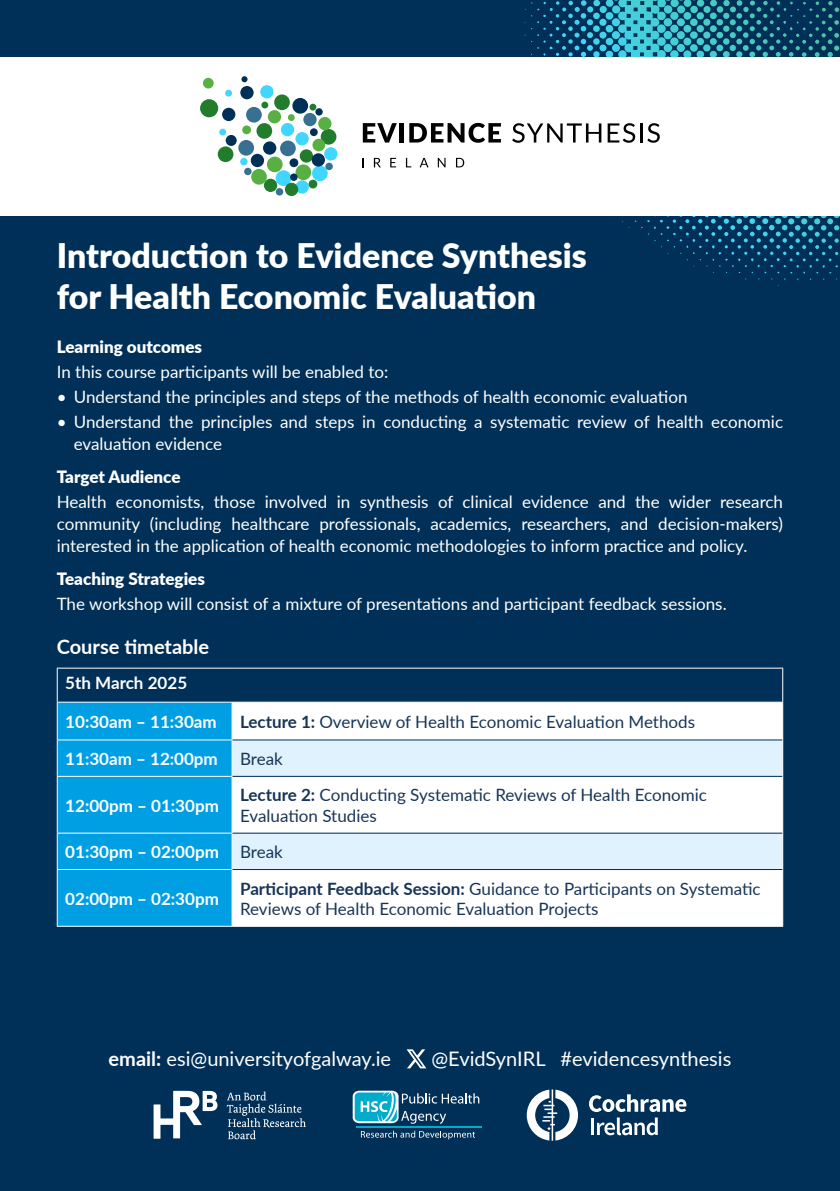
<style>
.page{position:relative;width:840px;height:1191px;background:#fff}
.page>*{position:absolute;margin:0;border:0;box-sizing:border-box;transform-origin:0 0}
.t1{font:900 33.8px/40.6px "Lato";color:#fff}
.t2{font:20px "Lato";color:#fff}
.t3{font:700 20px "Lato";color:#fff}
.t4{font:17px/22px "Lato";color:#fff}
.t5{font:17px/20.4px "Lato";color:#173557}
.t6{font:700 17px "Lato";color:#fff}
.t7{font:900 17px "Lato";color:#fff}
.s1{font-weight:700}
.s2{font-weight:400;color:#173557}
</style>
<div class="page">
<div style="left:0;top:0;width:839px;height:1191px;background:#003057"></div>
<div style="left:0;top:57px;width:839px;height:158px;background:#fff"></div>
<div style="left:260px;top:85px;width:13px;height:13px;background:#40d6ff;border-radius:50%"></div>
<div style="left:225px;top:90px;width:7px;height:7px;background:#40d6ff;border-radius:50%"></div>
<div style="left:312px;top:165px;width:15px;height:16px;background:#40d6ff;border-radius:50%"></div>
<div style="left:275px;top:170px;width:16px;height:16px;background:#40d6ff;border-radius:50%"></div>
<div style="left:219px;top:129px;width:7px;height:6px;background:#40d6ff;border-radius:50%"></div>
<div style="left:295px;top:132px;width:13px;height:13px;background:#40d6ff;border-radius:50%"></div>
<div style="left:295px;top:180px;width:14px;height:14px;background:#40d6ff;border-radius:50%"></div>
<div style="left:324px;top:147px;width:13px;height:13px;background:#40d6ff;border-radius:50%"></div>
<div style="left:281px;top:123px;width:13px;height:13px;background:#40d6ff;border-radius:50%"></div>
<div style="left:256px;top:123px;width:16px;height:16px;background:#217d2b;border-radius:50%"></div>
<div style="left:217px;top:146px;width:16px;height:16px;background:#217d2b;border-radius:50%"></div>
<div style="left:264px;top:179px;width:13px;height:13px;background:#217d2b;border-radius:50%"></div>
<div style="left:308px;top:180px;width:9px;height:8px;background:#217d2b;border-radius:50%"></div>
<div style="left:299px;top:149px;width:14px;height:14px;background:#217d2b;border-radius:50%"></div>
<div style="left:309px;top:104px;width:7px;height:7px;background:#217d2b;border-radius:50%"></div>
<div style="left:274px;top:94px;width:16px;height:16px;background:#217d2b;border-radius:50%"></div>
<div style="left:261px;top:102px;width:7px;height:6px;background:#217d2b;border-radius:50%"></div>
<div style="left:285px;top:183px;width:13px;height:13px;background:#217d2b;border-radius:50%"></div>
<div style="left:320px;top:129px;width:16px;height:16px;background:#217d2b;border-radius:50%"></div>
<div style="left:200px;top:99px;width:18px;height:18px;background:#217d2b;border-radius:50%"></div>
<div style="left:312px;top:139px;width:13px;height:12px;background:#59b042;border-radius:50%"></div>
<div style="left:295px;top:164px;width:16px;height:16px;background:#59b042;border-radius:50%"></div>
<div style="left:268px;top:110px;width:13px;height:13px;background:#59b042;border-radius:50%"></div>
<div style="left:267px;top:157px;width:15px;height:15px;background:#59b042;border-radius:50%"></div>
<div style="left:242px;top:125px;width:9px;height:9px;background:#59b042;border-radius:50%"></div>
<div style="left:203px;top:78px;width:10px;height:11px;background:#59b042;border-radius:50%"></div>
<div style="left:251px;top:169px;width:16px;height:16px;background:#59b042;border-radius:50%"></div>
<div style="left:288px;top:114px;width:6px;height:7px;background:#59b042;border-radius:50%"></div>
<div style="left:318px;top:117px;width:13px;height:13px;background:#59b042;border-radius:50%"></div>
<div style="left:292px;top:98px;width:16px;height:16px;background:#003057;border-radius:50%"></div>
<div style="left:315px;top:108px;width:7px;height:8px;background:#003057;border-radius:50%"></div>
<div style="left:240px;top:86px;width:13px;height:13px;background:#003057;border-radius:50%"></div>
<div style="left:289px;top:158px;width:9px;height:9px;background:#003057;border-radius:50%"></div>
<div style="left:311px;top:153px;width:14px;height:14px;background:#003057;border-radius:50%"></div>
<div style="left:290px;top:173px;width:7px;height:8px;background:#003057;border-radius:50%"></div>
<div style="left:240px;top:158px;width:7px;height:7px;background:#40d6ff;border-radius:50%"></div>
<div style="left:263px;top:141px;width:13px;height:14px;background:#003057;border-radius:50%"></div>
<div style="left:250px;top:154px;width:14px;height:13px;background:#003057;border-radius:50%"></div>
<div style="left:310px;top:128px;width:7px;height:8px;background:#003057;border-radius:50%"></div>
<div style="left:222px;top:108px;width:13px;height:13px;background:#003057;border-radius:50%"></div>
<div style="left:246px;top:107px;width:15px;height:16px;background:#387091;border-radius:50%"></div>
<div style="left:303px;top:113px;width:13px;height:13px;background:#387091;border-radius:50%"></div>
<div style="left:325px;top:163px;width:7px;height:7px;background:#387091;border-radius:50%"></div>
<div style="left:275px;top:188px;width:8px;height:7px;background:#387091;border-radius:50%"></div>
<div style="left:280px;top:141px;width:15px;height:15px;background:#387091;border-radius:50%"></div>
<div style="left:244px;top:168px;width:7px;height:7px;background:#387091;border-radius:50%"></div>
<div style="left:238px;top:140px;width:16px;height:16px;background:#387091;border-radius:50%"></div>
<svg style="left:241px;top:76px;width:6px;height:6px"></svg>
<div style="left:225px;top:135px;width:11px;height:11px;background:#003057;border-radius:50%"></div>
<svg style="left:362px;top:123px;width:34px;height:19px"></svg>
<div style="left:399px;top:123px;width:5px;height:19px;background:#000"></div>
<svg style="left:409px;top:123px;width:91px;height:20px"></svg>
<svg style="left:512px;top:0;width:328px;height:286px"></svg>
<svg style="left:373px;top:158px;width:8px;height:9px"></svg>
<svg style="left:390px;top:158px;width:6px;height:9px"></svg>
<svg style="left:405px;top:158px;width:6px;height:9px"></svg>
<svg style="left:419px;top:158px;width:9px;height:9px"></svg>
<svg style="left:437px;top:158px;width:8px;height:9px"></svg>
<svg style="left:456px;top:158px;width:8px;height:9px"></svg>
<svg style="left:153px;top:1090px;width:64px;height:48px"></svg>
<svg style="left:227px;top:1091px;width:79px;height:48px"></svg>
<svg style="left:361px;top:1130px;width:114px;height:9px"></svg>
<div style="left:352px;top:1090px;width:46px;height:33px;background:#fff;border-radius:6px"></div>
<svg style="left:354px;top:1092px;width:125px;height:31px"></svg>
<hr style="left:356px;top:1126px;width:125px;height:1px;background:#00acc9">
<svg style="left:526px;top:1089px;width:51px;height:51px"></svg>
<svg style="left:589px;top:1094px;width:97px;height:41px"></svg>
<svg style="left:406px;top:1049px;width:20px;height:19px"></svg>
<div style="left:58px;top:702px;width:173px;height:223px;background:#009fe3"></div>
<div style="left:232px;top:702px;width:549px;height:223px;background:#fff"></div>
<svg style="left:232px;top:740px;width:549px;height:129px;background:#eaf5fc"></svg>
<hr style="left:57px;top:667px;width:175px;height:1px;background:#fff">
<hr style="left:57px;top:668px;width:1px;height:33px;background:#fff">
<hr style="left:232px;top:667px;width:550px;height:1px;background:#fff">
<hr style="left:781px;top:668px;width:1px;height:33px;background:#fff">
<hr style="left:57px;top:701px;width:175px;height:1px;background:#fff">
<hr style="left:57px;top:702px;width:1px;height:37px;background:#fff">
<hr style="left:232px;top:701px;width:550px;height:1px;background:#fff">
<hr style="left:231px;top:702px;width:1px;height:37px;background:#fff">
<hr style="left:781px;top:702px;width:1px;height:38px;background:#fff">
<hr style="left:57px;top:739px;width:175px;height:1px;background:#fff">
<hr style="left:57px;top:740px;width:1px;height:36px;background:#fff">
<hr style="left:231px;top:740px;width:1px;height:36px;background:#fff">
<hr style="left:781px;top:740px;width:1px;height:36px;background:#fff">
<hr style="left:57px;top:776px;width:175px;height:1px;background:#fff">
<hr style="left:57px;top:777px;width:1px;height:55px;background:#fff">
<hr style="left:231px;top:777px;width:1px;height:55px;background:#fff">
<hr style="left:781px;top:776px;width:1px;height:57px;background:#fff">
<hr style="left:57px;top:832px;width:175px;height:1px;background:#fff">
<hr style="left:57px;top:833px;width:1px;height:36px;background:#fff">
<hr style="left:231px;top:833px;width:1px;height:36px;background:#fff">
<hr style="left:781px;top:833px;width:1px;height:36px;background:#fff">
<hr style="left:57px;top:869px;width:175px;height:1px;background:#fff">
<hr style="left:57px;top:870px;width:1px;height:55px;background:#fff">
<hr style="left:231px;top:870px;width:1px;height:55px;background:#fff">
<hr style="left:781px;top:869px;width:1px;height:56px;background:#fff">
<hr style="left:57px;top:925px;width:175px;height:1px;background:#fff">
<hr style="left:232px;top:925px;width:550px;height:1px;background:#fff">
<hr style="left:232px;top:739px;width:549px;height:1px;background:#003057">
<hr style="left:232px;top:776px;width:549px;height:1px;background:#003057">
<hr style="left:232px;top:832px;width:549px;height:1px;background:#003057">
<hr style="left:232px;top:869px;width:549px;height:1px;background:#003057">
<h1 class="t1" style="left:57px;top:234px;width:531px">Introduction to Evidence Synthesis for Health Economic Evaluation</h1>
<p class="t7" style="left:57px;top:334px;width:147px">Learning outcomes</p>
<p class="t4" style="left:57px;top:360px;width:333px">In this course participants will be enabled to:</p>
<p class="t4" style="left:57px;top:385px;width:632px">• Understand the principles and steps of the methods of health economic evaluation</p>
<p class="t4" style="left:74px;top:410px;width:710px;text-indent:-17px">• Understand the principles and steps in conducting a systematic review of health economic evaluation evidence</p>
<p class="t7" style="left:57px;top:464px;width:125px">Target Audience</p>
<p class="t4" style="left:57px;top:490px;width:727px;text-align:justify">Health economists, those involved in synthesis of clinical evidence and the wider research community (including healthcare professionals, academics, researchers, and decision-makers) interested in the application of health economic methodologies to inform practice and policy.</p>
<p class="t7" style="left:57px;top:566px;width:150px">Teaching Strategies</p>
<p class="t4" style="left:57px;top:592px;width:671px">The workshop will consist of a mixture of presentations and participant feedback sessions.</p>
<p class="t3" style="left:57px;top:632px;width:154px">Course timetable</p>
<p class="t6" style="left:65px;top:670px;width:123px">5th March 2025</p>
<p class="t6" style="left:65px;top:709px;width:153px">10:30am – 11:30am</p>
<p class="t5" style="left:240px;top:711px;width:456px"><span class="s1">Lecture 1:</span> Overview of Health Economic Evaluation Methods</p>
<p class="t6" style="left:65px;top:746px;width:154px">11:30am – 12:00pm</p>
<p class="t5" style="left:240px;top:748px;width:44px">Break</p>
<p class="t6" style="left:65px;top:793px;width:155px">12:00pm – 01:30pm</p>
<p class="t5" style="left:240px;top:784px;width:468px"><span class="s1">Lecture 2:</span> Conducting Systematic Reviews of Health Economic<br>Evaluation Studies</p>
<p class="t6" style="left:65px;top:839px;width:219px">01:30pm – 02:00pm <span class="s2">Break</span></p>
<p class="t6" style="left:65px;top:886px;width:155px">02:00pm – 02:30pm</p>
<p class="t5" style="left:240px;top:877px;width:522px"><span class="s1">Participant Feedback Session:</span> Guidance to Participants on Systematic<br>Reviews of Health Economic Evaluation Projects</p>
<p class="t2" style="left:108px;top:1044px;width:284px"><span class="s1">email:</span> esi@universityofgalway.ie</p>
<p class="t2" style="left:431px;top:1044px;width:301px">@EvidSynIRL #evidencesynthesis</p>
</div>
